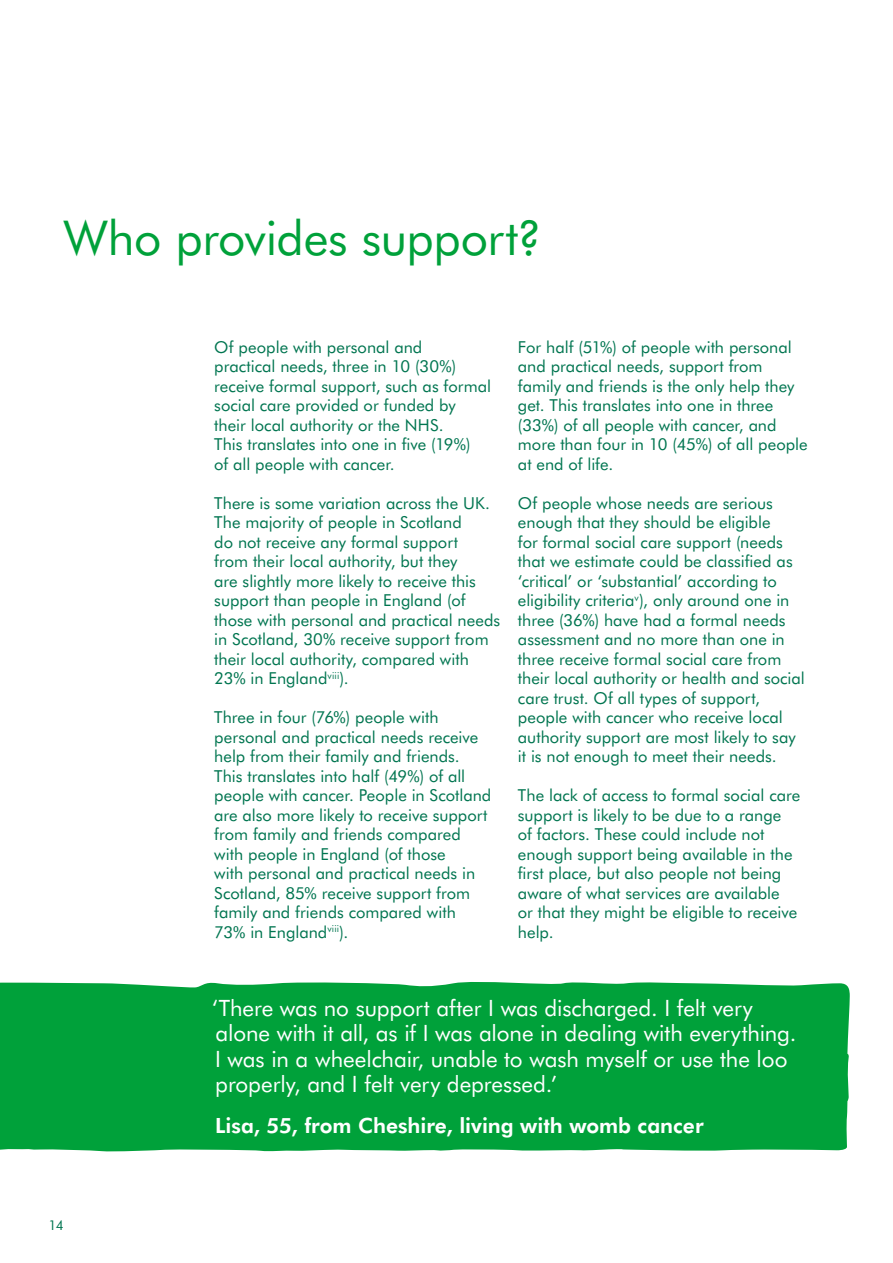
<style>
.page{position:relative;width:893px;height:1263px;background:#fff}
.page>*{position:absolute;margin:0;border:0;box-sizing:border-box;transform-origin:0 0}
.t1{font:48px "Futura BT";letter-spacing:-.01em;color:#00a13a}
.t2{font:22.5px/25.5px "Futura BT";letter-spacing:-.005em;color:#fff}
.t3{font:800 21px "Futura BT";color:#fff}
.t4{font:16.5px/19.5px "Futura BT";color:#007550}
.t5{font:13.5px "Futura BT";color:#007550}
</style>
<div class="page">
<div style="left:0;top:982px;width:850px;height:170px;background:#00a13a"></div>
<h1 class="t1" style="left:64px;top:209px;width:480px">Who provides support?</h1>
<p class="t4" style="left:214px;top:337px;width:278px">Of people with personal and<br>practical needs, three in 10 (30%) receive formal support, such as formal social care provided or funded by their local authority or the NHS.<br>This translates into one in five (19%)<br>of all people with cancer.</p>
<p class="t4" style="left:214px;top:493px;width:287px">There is some variation across the UK.<br>The majority of people in Scotland<br>do not receive any formal support<br>from their local authority, but they<br>are slightly more likely to receive this support than people in England (of those with personal and practical needs in Scotland, 30% receive support from their local authority, compared with 23% in England<sup>viii</sup>).</p>
<p class="t4" style="left:214px;top:707px;width:279px">Three in four (76%) people with personal and practical needs receive help from their family and friends.<br>This translates into half (49%) of all people with cancer. People in Scotland are also more likely to receive support from family and friends compared with people in England (of those<br>with personal and practical needs in Scotland, 85% receive support from family and friends compared with<br>73% in England<sup>viii</sup>).</p>
<p class="t4" style="left:518px;top:337px;width:291px">For half (51%) of people with personal and practical needs, support from family and friends is the only help they get. This translates into one in three (33%) of all people with cancer, and more than four in 10 (45%) of all people at end of life.</p>
<p class="t4" style="left:518px;top:493px;width:288px">Of people whose needs are serious enough that they should be eligible<br>for formal social care support (needs that we estimate could be classified as ‘critical’ or ‘substantial’ according to eligibility criteria<sup>v</sup>), only around one in three (36%) have had a formal needs assessment and no more than one in three receive formal social care from their local authority or health and social care trust. Of all types of support, people with cancer who receive local authority support are most likely to say it is not enough to meet their needs.</p>
<p class="t4" style="left:518px;top:785px;width:284px">The lack of access to formal social care support is likely to be due to a range<br>of factors. These could include not enough support being available in the first place, but also people not being aware of what services are available<br>or that they might be eligible to receive help.</p>
<p class="t5" style="left:49px;top:1217px;width:17px">14</p>
<h2 class="t2" style="left:212px;top:995px;width:586px">‘There was no support after I was discharged. I felt very alone with it all, as if I was alone in dealing with everything.<br>I was in a wheelchair, unable to wash myself or use the loo properly, and I felt very depressed.’</h2>
<p class="t3" style="left:215px;top:1112px;width:490px">Lisa, 55, from Cheshire, living with womb cancer</p>
</div>
